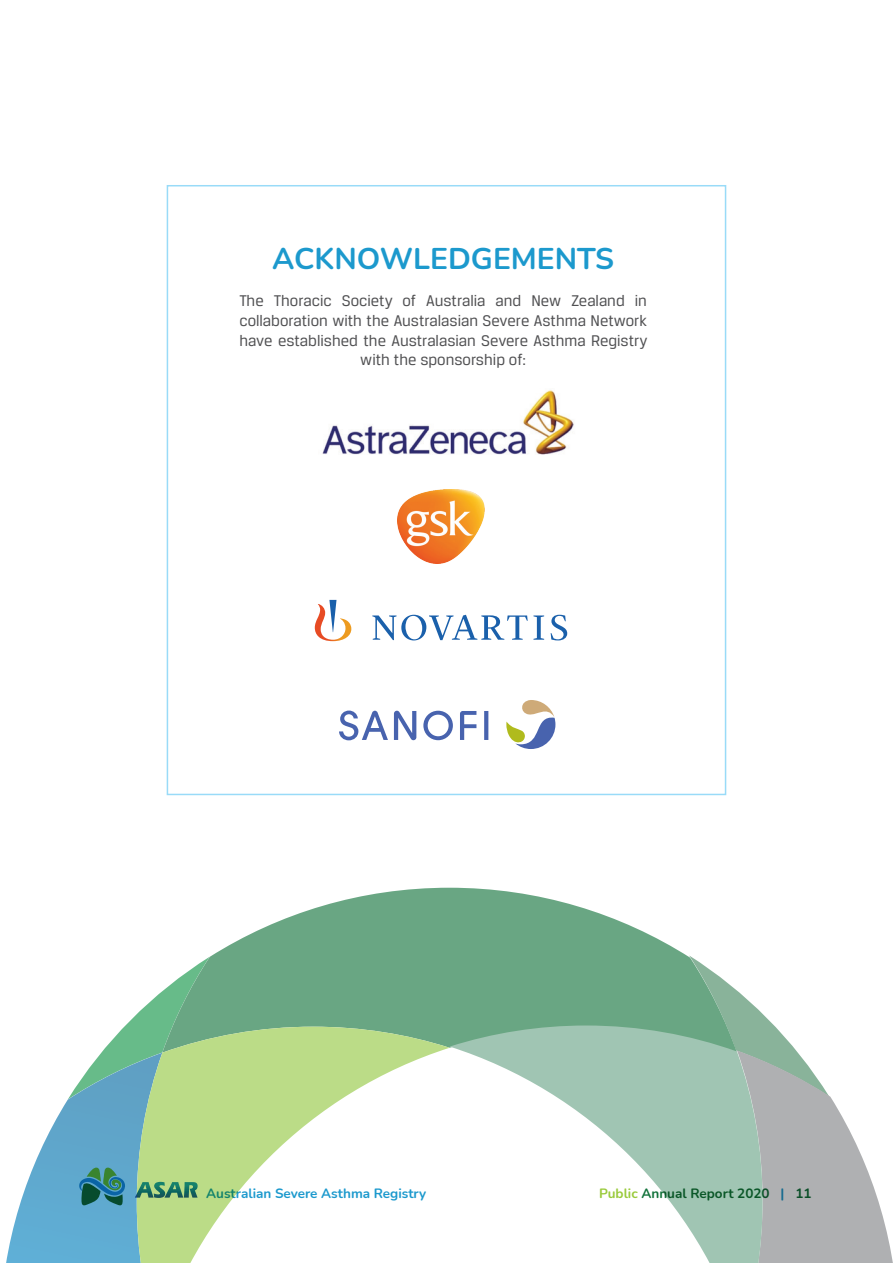
<style>
.page{position:relative;width:893px;height:1263px;background:#fff}
.page>*{position:absolute;margin:0;border:0;box-sizing:border-box;transform-origin:0 0}
.t1{font:700 30px "Nunito";color:#1c99cd}
.t2{font:16.5px/19.8px "Breuer Text";color:#505052;text-align:center}
.t3{font:700 13.5px "Nunito";color:#1c99cd}
.t4{font:700 13.5px "Nunito";color:#11723a}
.s1{color:#99ca3b}
.s2{color:#1c99cd}
</style>
<div class="page">
<div style="left:167px;top:185px;width:559px;height:610px;border:2px solid #99dbf8"></div>
<img style="left:397px;top:489px;width:88px;height:75px">
<svg style="left:339px;top:710px;width:149px;height:30px"></svg>
<svg style="left:506px;top:700px;width:49px;height:49px"></svg>
<svg style="left:315px;top:600px;width:252px;height:41px"></svg>
<img style="left:322px;top:390px;width:252px;height:65px">
<svg style="left:6px;top:991px;width:156px;height:272px"></svg>
<svg style="left:737px;top:990px;width:156px;height:273px"></svg>
<svg style="left:162px;top:888px;width:575px;height:139px;fill:#69a683"></svg>
<svg style="left:450px;top:1025px;width:313px;height:238px;fill:#a0c5b3"></svg>
<svg style="left:137px;top:1027px;width:313px;height:236px"></svg>
<h1 class="t1" style="left:272px;top:238px;width:343px">ACKNOWLEDGEMENTS</h1>
<p class="t2" style="left:239px;top:290px;width:410px">The Thoracic Society of Australia and New Zealand in collaboration with the Australasian Severe Asthma Network have established the Australasian Severe Asthma Registry with the sponsorship of:</p>
<p class="t3" style="left:206px;top:1183px;width:222px">Australian Severe Asthma Registry</p>
<p class="t4" style="left:599px;top:1183px;width:214px"><span class="s1">Public</span> Annual Report 2020 <span class="s2">|</span> 11</p>
</div>
